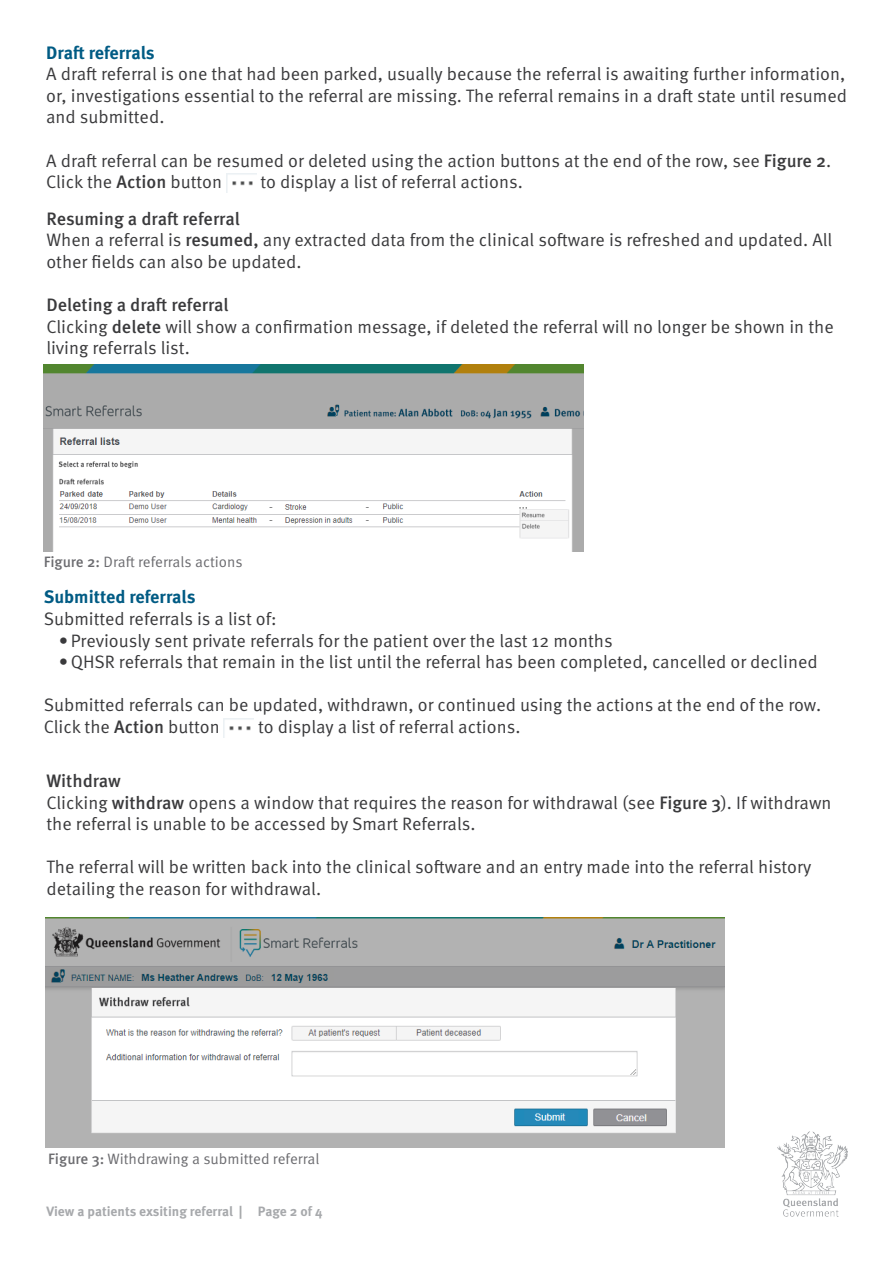
<style>
.page{position:relative;width:893px;height:1263px;background:#fff}
.page>*{position:absolute;margin:0;border:0;box-sizing:border-box;transform-origin:0 0}
.t1{font:18px/21.6px "Meta Pro Norm";color:#3a3a3c}
.Heading_3{font:500 18px "Meta Pro";color:#3a3a3c}
.Heading_2{font:700 18px "Meta Pro";letter-spacing:-.005em;color:#005b84}
.t2{font:15px "Meta Pro Norm";color:#6c6c70}
.t3{font:700 13.5px "Meta Pro";color:#a7a9ac}
.s1{font-family:"Meta Pro";font-weight:500}
</style>
<div class="page">
<img style="left:777px;top:1131px;width:71px;height:85px">
<img style="left:46px;top:917px;width:678px;height:231px">
<img style="left:226px;top:173px;width:30px;height:20px">
<img style="left:44px;top:364px;width:539px;height:187px">
<img style="left:224px;top:718px;width:30px;height:19px">
<p class="Heading_2" style="left:46px;top:38px;width:110px">Draft referrals</p>
<p class="t1" style="left:46px;top:62px;width:802px;text-align:justify">A draft referral is one that had been parked, usually because the referral is awaiting further information, or, investigations essential to the referral are missing. The referral remains in a draft state until resumed and submitted.</p>
<p class="t1" style="left:46px;top:148px;width:787px">A draft referral can be resumed or deleted using the action buttons at the end of the row, see <span class="s1">Figure 2</span>.<br>Click the <span class="s1">Action</span> button</p>
<p class="t1" style="left:260px;top:170px;width:264px">to display a list of referral actions.</p>
<p class="Heading_3" style="left:46px;top:204px;width:195px">Resuming a draft referral</p>
<p class="t1" style="left:46px;top:228px;width:787px">When a referral is <span class="s1">resumed,</span> any extracted data from the clinical software is refreshed and updated. All other fields can also be updated.</p>
<p class="Heading_3" style="left:46px;top:291px;width:184px">Deleting a draft referral</p>
<p class="t1" style="left:46px;top:314px;width:789px">Clicking <span class="s1">delete</span> will show a confirmation message, if deleted the referral will no longer be shown in the living referrals list.</p>
<p class="t2" style="left:44px;top:550px;width:200px"><span class="s1">Figure 2:</span> Draft referrals actions</p>
<p class="Heading_2" style="left:44px;top:583px;width:153px">Submitted referrals</p>
<p class="t1" style="left:44px;top:607px;width:234px">Submitted referrals is a list of:</p>
<p class="t1" style="left:59px;top:628px;width:555px">• Previously sent private referrals for the patient over the last 12 months</p>
<p class="t1" style="left:59px;top:650px;width:760px">•QHSR referrals that remain in the list until the referral has been completed, cancelled or declined</p>
<p class="t1" style="left:44px;top:693px;width:779px">Submitted referrals can be updated, withdrawn, or continued using the actions at the end of the row.<br>Click the <span class="s1">Action</span> button</p>
<p class="t1" style="left:258px;top:715px;width:264px">to display a list of referral actions.</p>
<p class="Heading_3" style="left:46px;top:767px;width:76px">Withdraw</p>
<p class="t1" style="left:46px;top:790px;width:787px">Clicking <span class="s1">withdraw</span> opens a window that requires the reason for withdrawal (see <span class="s1">Figure 3</span>). If withdrawn the referral is unable to be accessed by Smart Referrals.</p>
<p class="t1" style="left:46px;top:855px;width:766px">The referral will be written back into the clinical software and an entry made into the referral history detailing the reason for withdrawal.</p>
<p class="t2" style="left:48px;top:1147px;width:273px"><span class="s1">Figure 3:</span> Withdrawing a submitted referral</p>
<p class="t3" style="left:46px;top:1201px;width:278px">View a patients exsiting referral | Page 2 of 4</p>
</div>
